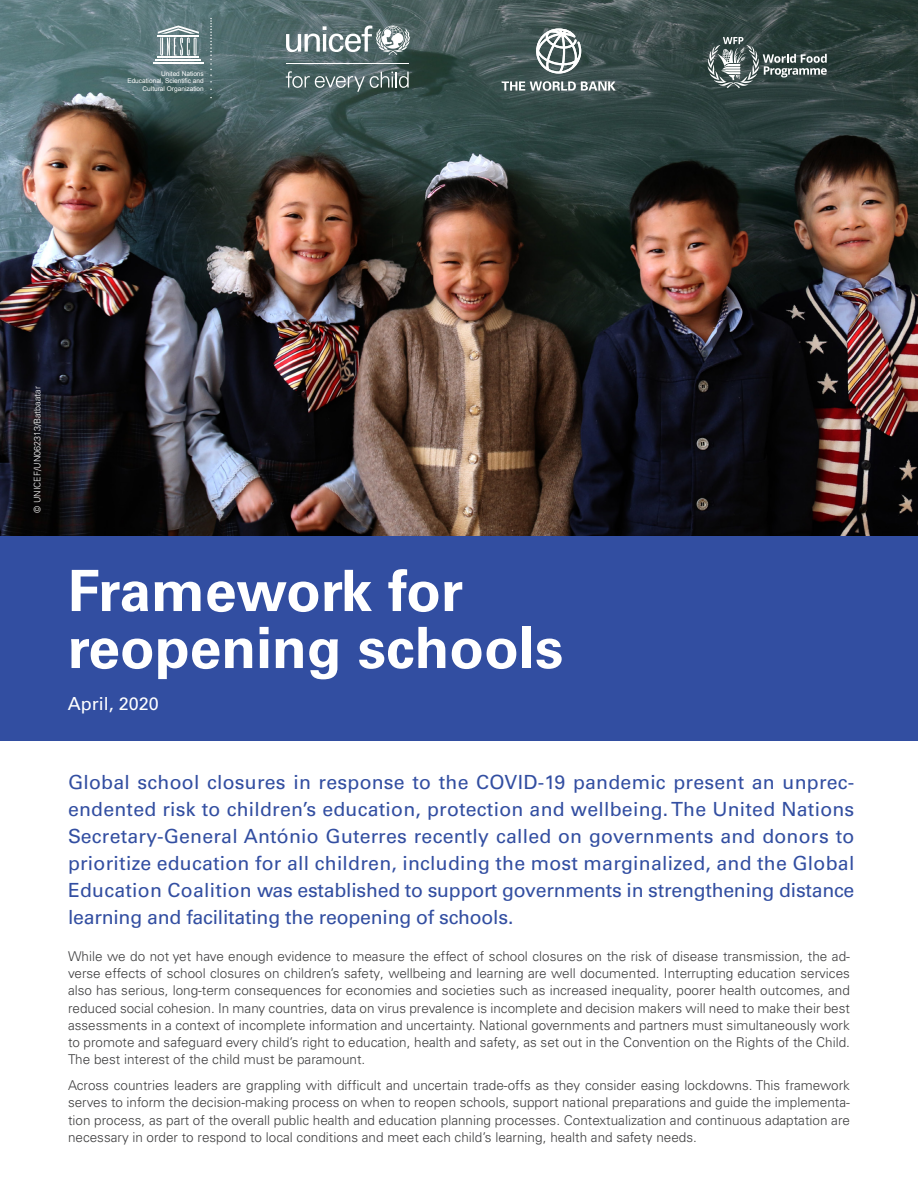
<style>
.page{position:relative;width:918px;height:1188px;background:#fff}
.page>*{position:absolute;margin:0;border:0;box-sizing:border-box;transform-origin:0 0}
.t1{font:700 57px "Univers LT Pro 65";color:#fff}
.t2{font:19.5px/27px "Univers LT Pro 55 Roman";letter-spacing:-.01em;color:#324ea1;text-align:justify}
.t3{font:18px "Univers LT Pro 55 Roman";color:#fff}
.t4{font:300 13.5px/17.2px "Univers LT Pro 45";color:#3e3e3f;text-align:justify}
.Finding_OK{font:300 9px "Univers LT Pro 45";color:#fff}
.t5{font:6.45px/7.1px "Arial";color:#fff;text-align:right}
</style>
<div class="page">
<img style="left:0;top:0;width:918px;height:536px">
<div style="left:0;top:536px;width:918px;height:205px;background:#324ea1"></div>
<svg style="left:536px;top:28px;width:45px;height:46px"></svg>
<svg style="left:502px;top:81px;width:114px;height:10px"></svg>
<svg style="left:210px;top:18px;width:2px;height:65px"></svg>
<hr style="left:158px;top:56px;width:41px;height:2px;background:#fff">
<hr style="left:156px;top:59px;width:45px;height:2px;background:#fff">
<hr style="left:153px;top:62px;width:50px;height:2px;background:#fff">
<svg style="left:158px;top:25px;width:41px;height:31px"></svg>
<svg style="left:286px;top:26px;width:124px;height:29px"></svg>
<hr style="left:286px;top:64px;width:123px;height:1px;background:#fff">
<svg style="left:286px;top:71px;width:123px;height:21px;background:#667978"></svg>
<svg style="left:707px;top:37px;width:120px;height:51px;background:#576664"></svg>
<p class="t5" style="left:127px;top:71px;width:78px">United Nations<br>Educational, Scientific and<br>Cultural Organization</p>
<p class="Finding_OK" style="left:32px;top:513px;width:129px;rotate:-90deg">© UNICEF/UN062313/Batbaatar</p>
<p class="t1" style="left:68px;top:557px;width:397px">Framework for</p>
<p class="t1" style="left:68px;top:614px;width:497px">reopening schools</p>
<p class="t3" style="left:68px;top:693px;width:93px">April, 2020</p>
<p class="t2" style="left:68px;top:768px;width:788px">Global school closures in response to the COVID-19 pandemic present an unprec&shy;endented risk to children’s education, protection and wellbeing. The United Nations Secretary-General António Guterres recently called on governments and donors to prioritize education for all children, including the most marginalized, and the Global Education Coalition was established to support governments in strengthening distance learning and facilitating the reopening of schools.</p>
<p class="t4" style="left:68px;top:948px;width:784px">While we do not yet have enough evidence to measure the effect of school closures on the risk of disease transmission, the ad&shy;verse effects of school closures on children’s safety, wellbeing and learning are well documented. Interrupting education services also has serious, long-term consequences for economies and societies such as increased inequality, poorer health outcomes, and reduced social cohesion. In many countries, data on virus prevalence is incomplete and decision makers will need to make their best assessments in a context of incomplete information and uncertainty. National governments and partners must simultaneously work to promote and safeguard every child’s right to education, health and safety, as set out in the Convention on the Rights of the Child.<br>The best interest of the child must be paramount.</p>
<p class="t4" style="left:68px;top:1077px;width:783px">Across countries leaders are grappling with difficult and uncertain trade-offs as they consider easing lockdowns. This framework serves to inform the decision-making process on when to reopen schools, support national preparations and guide the implementa&shy;tion process, as part of the overall public health and education planning processes. Contextualization and continuous adaptation are necessary in order to respond to local conditions and meet each child’s learning, health and safety needs.</p>
</div>
